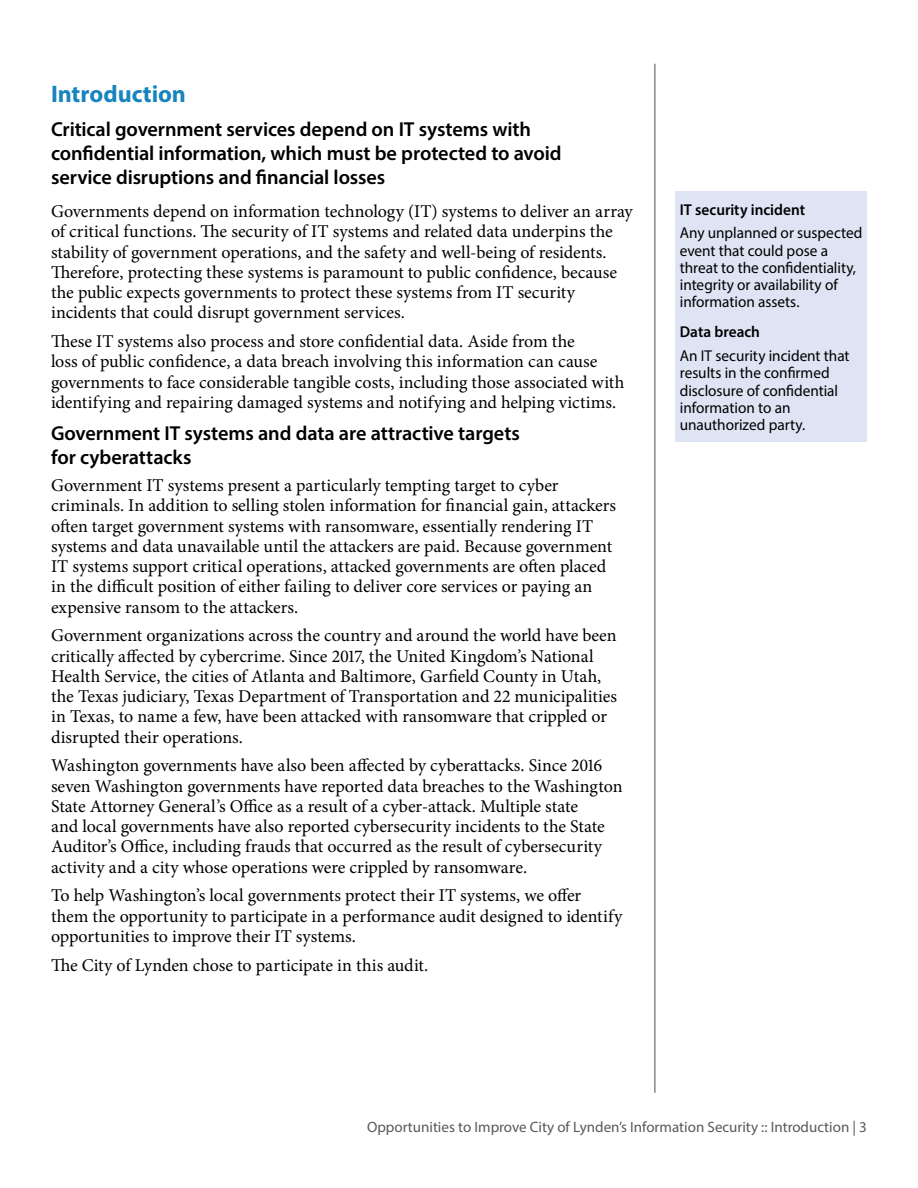
<style>
.page{position:relative;width:918px;height:1188px;background:#fff}
.page>*{position:absolute;margin:0;border:0;box-sizing:border-box;transform-origin:0 0}
.t1{font:700 24px "Myriad Pro";color:#1884be}
.t2{font:600 20.25px/24px "Myriad Pro";letter-spacing:-.005em;color:#000}
.t3{font:18px/20.2px "Minion Pro";letter-spacing:-.005em;color:#000}
.t4{font:15.75px/17.2px "Myriad Pro";letter-spacing:-.005em;color:#000}
.t5{font:600 15.75px "Myriad Pro";color:#000}
.t6{font:15px "Myriad Pro";color:#58595b}
</style>
<div class="page">
<hr style="left:654px;top:64px;width:1px;height:1029px;background:#58595b">
<div style="left:676px;top:191px;width:191px;height:251px;background:#dfe4f4"></div>
<h1 class="t1" style="left:51px;top:78px;width:137px">Introduction</h1>
<p class="t2" style="left:51px;top:117px;width:512px">Critical government services depend on IT systems with confidential information, which must be protected to avoid service disruptions and financial losses</p>
<p class="t3" style="left:51px;top:201px;width:583px">Governments depend on information technology (IT) systems to deliver an array of critical functions. The security of IT systems and related data underpins the stability of government operations, and the safety and well-being of residents.<br>Therefore, protecting these systems is paramount to public confidence, because the public expects governments to protect these systems from IT security incidents that could disrupt government services.</p>
<p class="t3" style="left:51px;top:331px;width:575px">These IT systems also process and store confidential data. Aside from the<br>loss of public confidence, a data breach involving this information can cause governments to face considerable tangible costs, including those associated with identifying and repairing damaged systems and notifying and helping victims.</p>
<p class="t2" style="left:51px;top:421px;width:470px">Government IT systems and data are attractive targets for cyberattacks</p>
<p class="t3" style="left:51px;top:475px;width:567px">Government IT systems present a particularly tempting target to cyber criminals. In addition to selling stolen information for financial gain, attackers often target government systems with ransomware, essentially rendering IT systems and data unavailable until the attackers are paid. Because government IT systems support critical operations, attacked governments are often placed in the difficult position of either failing to deliver core services or paying an expensive ransom to the attackers.</p>
<p class="t3" style="left:51px;top:626px;width:568px">Government organizations across the country and around the world have been critically affected by cybercrime. Since 2017, the United Kingdom’s National Health Service, the cities of Atlanta and Baltimore, Garfield County in Utah, the Texas judiciary, Texas Department of Transportation and 22 municipalities in Texas, to name a few, have been attacked with ransomware that crippled or disrupted their operations.</p>
<p class="t3" style="left:51px;top:756px;width:573px">Washington governments have also been affected by cyberattacks. Since 2016 seven Washington governments have reported data breaches to the Washington State Attorney General’s Office as a result of a cyber-attack. Multiple state<br>and local governments have also reported cybersecurity incidents to the State Auditor’s Office, including frauds that occurred as the result of cybersecurity activity and a city whose operations were crippled by ransomware.</p>
<p class="t3" style="left:51px;top:886px;width:573px">To help Washington’s local governments protect their IT systems, we offer them the opportunity to participate in a performance audit designed to identify opportunities to improve their IT systems.</p>
<p class="t3" style="left:51px;top:955px;width:379px">The City of Lynden chose to participate in this audit.</p>
<p class="t5" style="left:680px;top:200px;width:127px">IT security incident</p>
<p class="t4" style="left:680px;top:224px;width:184px">Any unplanned or suspected event that could pose a threat to the confidentiality, integrity or availability of information assets.</p>
<p class="t5" style="left:680px;top:322px;width:82px">Data breach</p>
<p class="t4" style="left:680px;top:347px;width:171px">An IT security incident that results in the confirmed disclosure of confidential information to an unauthorized party.</p>
<p class="t6" style="left:367px;top:1118px;width:501px">Opportunities to Improve City of Lynden’s Information Security :: Introduction | 3</p>
</div>
